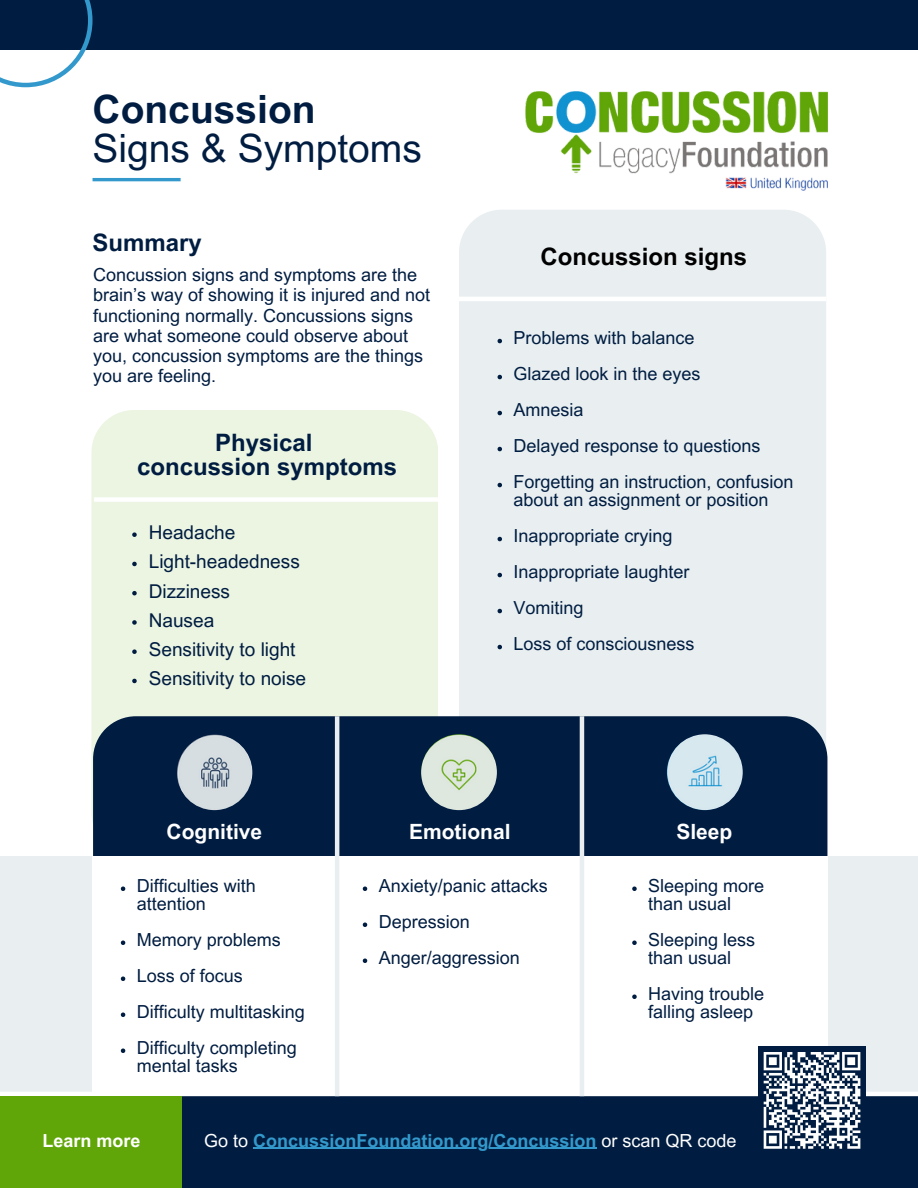
<style>
.page{position:relative;width:918px;height:1188px;background:#fff}
.page>*{position:absolute;margin:0;border:0;box-sizing:border-box;transform-origin:0 0}
.t1{font:39px/39.3px "Arial MT Pro";color:#001d41}
.t2{font:700 24px/23.7px "Arial MT Pro";color:#001d41;text-align:center}
.t3{font:700 24px "Arial MT Pro";color:#000}
.t4{font:700 21px "Arial MT Pro";color:#fff}
.t5{font:19.05px "Arial MT Pro";color:#001d41}
.t6{font:18px/18px "Arial MT Pro";color:#001d41}
.t7{font:700 18px "Arial MT Pro";color:#39c}
.t8{font:700 18px "Arial MT Pro";color:#fff}
.s1{font-weight:700}
.s2{font-weight:400;color:#fff}
</style>
<div class="page">
<div style="left:0;top:857px;width:918px;height:331px;background:#e9eff1"></div>
<hr style="left:93px;top:178px;width:88px;height:3px;background:#39c">
<div style="left:0;top:0;width:918px;height:50px;background:#001d41"></div>
<svg style="left:0;top:0;width:93px;height:87px"></svg>
<div style="left:91px;top:410px;width:347px;height:445px;background:#ecf4e2;border-radius:43px"></div>
<div style="left:459px;top:210px;width:367px;height:506px;background:#e9eff1"></div>
<div style="left:93px;top:716px;width:734px;height:140px;background:#001d41"></div>
<div style="left:93px;top:857px;width:734px;height:239px;background:#fff"></div>
<svg style="left:121px;top:887px;width:4px;height:4px"></svg>
<svg style="left:121px;top:941px;width:4px;height:4px"></svg>
<svg style="left:121px;top:977px;width:4px;height:4px"></svg>
<svg style="left:121px;top:1013px;width:4px;height:4px"></svg>
<svg style="left:121px;top:1049px;width:4px;height:4px"></svg>
<svg style="left:632px;top:887px;width:5px;height:4px"></svg>
<svg style="left:632px;top:941px;width:5px;height:4px"></svg>
<svg style="left:632px;top:995px;width:5px;height:4px"></svg>
<hr style="left:459px;top:297px;width:367px;height:4px;background:#fff">
<div style="left:94px;top:497px;width:344px;height:5px;background:#fff"></div>
<div style="left:0;top:1096px;width:918px;height:92px;background:#001d41"></div>
<img style="left:177px;top:734px;width:75px;height:76px;border-radius:50%">
<img style="left:421px;top:734px;width:76px;height:76px;border-radius:50%">
<img style="left:667px;top:734px;width:76px;height:76px;border-radius:50%">
<hr style="left:0;top:1092px;width:918px;height:4px;background:#fff">
<div style="left:758px;top:1047px;width:108px;height:107px;background:#001d41"></div>
<svg style="left:763px;top:1052px;width:98px;height:97px"></svg>
<hr style="left:335px;top:716px;width:4px;height:380px;background:#e9eff1">
<hr style="left:580px;top:716px;width:4px;height:380px;background:#e9eff1">
<div style="left:0;top:1096px;width:182px;height:92px;background:#61a609"></div>
<img style="left:525px;top:92px;width:303px;height:99px">
<svg style="left:363px;top:887px;width:4px;height:4px"></svg>
<svg style="left:363px;top:923px;width:4px;height:4px"></svg>
<svg style="left:363px;top:959px;width:4px;height:4px"></svg>
<svg style="left:498px;top:339px;width:4px;height:4px"></svg>
<svg style="left:498px;top:375px;width:4px;height:4px"></svg>
<svg style="left:498px;top:411px;width:4px;height:4px"></svg>
<svg style="left:498px;top:447px;width:4px;height:4px"></svg>
<svg style="left:498px;top:483px;width:4px;height:4px"></svg>
<svg style="left:498px;top:537px;width:4px;height:4px"></svg>
<svg style="left:498px;top:573px;width:4px;height:4px"></svg>
<svg style="left:498px;top:609px;width:4px;height:4px"></svg>
<svg style="left:498px;top:645px;width:4px;height:4px"></svg>
<svg style="left:132px;top:532px;width:5px;height:5px"></svg>
<svg style="left:132px;top:562px;width:5px;height:4px"></svg>
<svg style="left:132px;top:591px;width:5px;height:4px"></svg>
<svg style="left:132px;top:620px;width:5px;height:5px"></svg>
<svg style="left:132px;top:649px;width:5px;height:5px"></svg>
<svg style="left:132px;top:679px;width:5px;height:4px"></svg>
<hr style="left:253px;top:1148px;width:343px;height:1px;background:#39c">
<p class="t1" style="left:93px;top:94px;width:331px"><span class="s1">Concussion<br></span>Signs &amp; Symptoms</p>
<p class="t2" style="left:93px;top:234px;width:111px">Summary</p>
<h4 class="t6" style="left:93px;top:267px;width:339px;line-height:20.2px">Concussion signs and symptoms are the brain’s way of showing it is injured and not functioning normally. Concussions signs are what someone could observe about you, concussion symptoms are the things you are feeling.</h4>
<p class="t2" style="left:137px;top:434px;width:262px">Physical<br>concussion symptoms</p>
<p class="t5" style="left:149px;top:525px;width:88px">Headache</p>
<p class="t5" style="left:149px;top:555px;width:153px">Light-headedness</p>
<p class="t5" style="left:149px;top:584px;width:83px">Dizziness</p>
<p class="t5" style="left:149px;top:613px;width:67px">Nausea</p>
<p class="t5" style="left:149px;top:642px;width:148px">Sensitivity to light</p>
<p class="t5" style="left:149px;top:672px;width:159px">Sensitivity to noise</p>
<p class="t3" style="left:540px;top:248px;width:208px">Concussion signs</p>
<p class="t6" style="left:513px;top:331px;width:183px">Problems with balance</p>
<h3 class="t6" style="left:513px;top:367px;width:189px">Glazed look in the eyes</h3>
<h3 class="t6" style="left:513px;top:403px;width:72px">Amnesia</h3>
<h3 class="t6" style="left:513px;top:439px;width:249px">Delayed response to questions</h3>
<p class="t6" style="left:513px;top:475px;width:282px">Forgetting an instruction, confusion about an assignment or position</p>
<p class="t6" style="left:513px;top:529px;width:161px">Inappropriate crying</p>
<p class="t6" style="left:513px;top:565px;width:178px">Inappropriate laughter</p>
<p class="t6" style="left:513px;top:601px;width:72px">Vomiting</p>
<p class="t6" style="left:513px;top:637px;width:183px">Loss of consciousness</p>
<p class="t4" style="left:167px;top:824px;width:97px">Cognitive</p>
<p class="t4" style="left:409px;top:824px;width:103px">Emotional</p>
<p class="t4" style="left:676px;top:824px;width:57px">Sleep</p>
<h1 class="t6" style="left:137px;top:879px;width:121px">Difficulties with attention</h1>
<p class="t6" style="left:137px;top:933px;width:146px">Memory problems</p>
<p class="t6" style="left:137px;top:969px;width:108px">Loss of focus</p>
<p class="t6" style="left:137px;top:1005px;width:170px">Difficulty multitasking</p>
<p class="t6" style="left:137px;top:1041px;width:162px">Difficulty completing mental tasks</p>
<p class="t6" style="left:379px;top:879px;width:171px">Anxiety/panic attacks</p>
<p class="t6" style="left:379px;top:915px;width:93px">Depression</p>
<p class="t6" style="left:379px;top:951px;width:143px">Anger/aggression</p>
<p class="t6" style="left:648px;top:879px;width:118px">Sleeping more than usual</p>
<p class="t6" style="left:648px;top:933px;width:109px">Sleeping less than usual</p>
<p class="t6" style="left:648px;top:987px;width:118px">Having trouble falling asleep</p>
<p class="t8" style="left:42px;top:1134px;width:100px">Learn more</p>
<p class="t7" style="left:204px;top:1134px;width:534px"><span class="s2">Go to</span> ConcussionFoundation.org/Concussion <span class="s2">or scan QR code</span></p>
</div>
